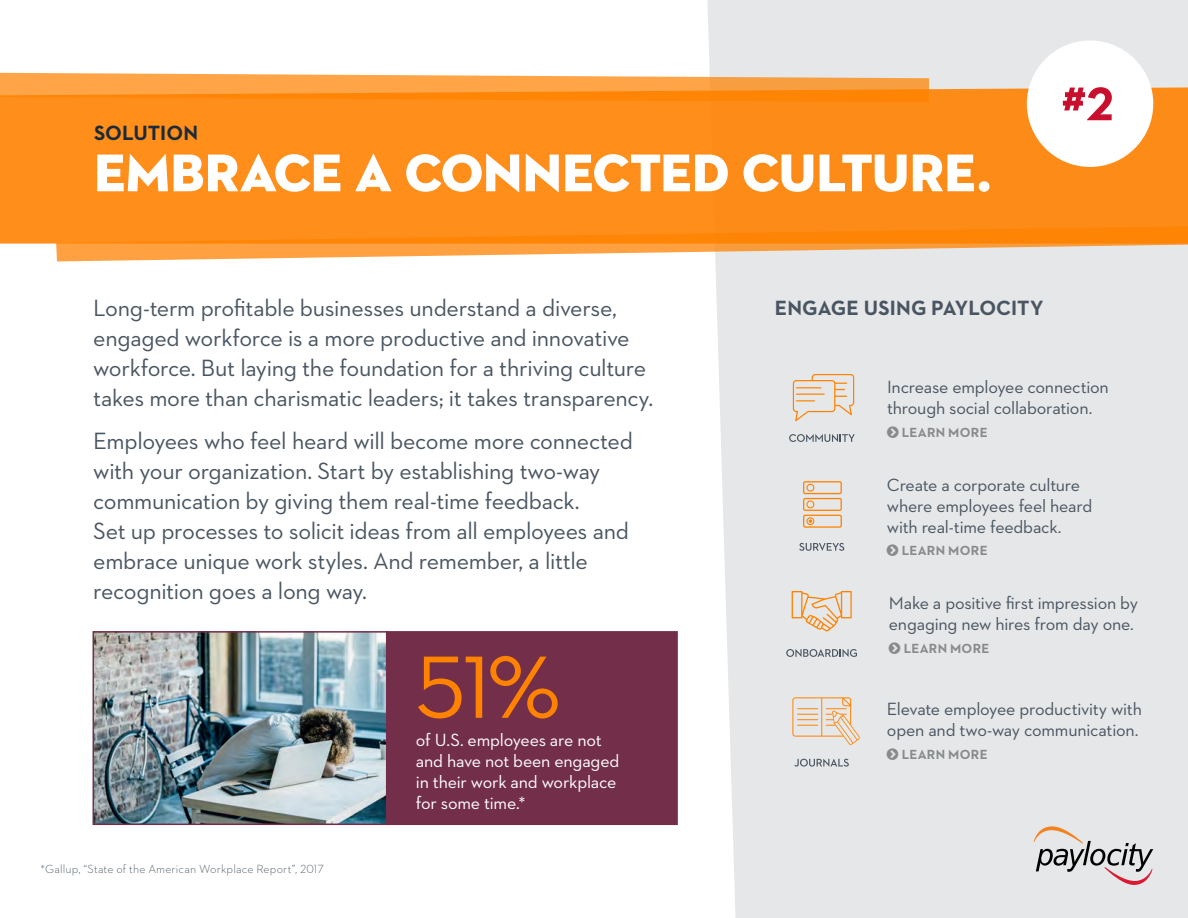
<style>
.page{position:relative;width:1188px;height:918px;background:#fff}
.page>*{position:absolute;margin:0;border:0;box-sizing:border-box;transform-origin:0 0}
.t1{font:90px "Neutraface 2 Text";color:#ff8200}
.t2{font:54px "Neutraface 2 Display Titling";letter-spacing:-.005em;color:#fff}
.t3{font:24px/30px "Neutraface 2 Text";letter-spacing:-.015em;color:#495561}
.t4{font:700 21px "Neutraface 2 Text";color:#495561}
.t5{font:700 21px "Neutraface 2 Text";letter-spacing:-.005em;color:#1c2b39}
.t6{font:18px/21px "Neutraface 2 Text";letter-spacing:-.015em;color:#495561}
.t7{font:18px/21px "Neutraface 2 Text";letter-spacing:-.01em;color:#fff}
.t8{font:700 13.5px "Neutraface 2 Text";letter-spacing:.025em;color:#888b8d}
.t9{font:300 12px "Neutraface 2 Text";letter-spacing:.01em;color:#495561}
</style>
<div class="page">
<div style="left:707px;top:0;width:481px;height:918px;background:#e6e7e8"></div>
<div style="left:0;top:87px;width:1188px;height:157px;background:#ff8e1a"></div>
<svg style="left:56px;top:226px;width:1132px;height:35px;background:#faa64f"></svg>
<svg style="left:0;top:72px;width:929px;height:30px;background:#fda448"></svg>
<svg style="left:1034px;top:826px;width:119px;height:59px;background:#cac4c3"></svg>
<svg style="left:799px;top:543px;width:45px;height:8px"></svg>
<svg style="left:803px;top:481px;width:39px;height:47px;background:#eccdae"></svg>
<svg style="left:792px;top:591px;width:60px;height:40px;background:#ebd1b7"></svg>
<svg style="left:786px;top:649px;width:71px;height:8px"></svg>
<svg style="left:794px;top:759px;width:55px;height:8px"></svg>
<svg style="left:792px;top:697px;width:68px;height:48px;background:#e9d7c5"></svg>
<svg style="left:789px;top:434px;width:66px;height:8px"></svg>
<svg style="left:793px;top:374px;width:61px;height:47px;background:#e9d7c4"></svg>
<img style="left:96px;top:634px;width:289px;height:188px">
<div style="left:93px;top:631px;width:295px;height:194px;border:2px solid #732e4a"></div>
<div style="left:387px;top:633px;width:289px;height:191px;background:#732e4a"></div>
<div style="left:386px;top:631px;width:292px;height:194px;border:3px solid #732e4a"></div>
<div style="left:1027px;top:40px;width:126px;height:127px;background:#fff;border-radius:50%"></div>
<svg style="left:1063px;top:87px;width:49px;height:33px"></svg>
<svg style="left:887px;top:545px;width:12px;height:11px"></svg>
<svg style="left:887px;top:426px;width:12px;height:12px"></svg>
<svg style="left:889px;top:642px;width:11px;height:12px"></svg>
<svg style="left:887px;top:748px;width:12px;height:12px"></svg>
<p class="t5" style="left:94px;top:119px;width:106px">SOLUTION</p>
<h2 class="t2" style="left:94px;top:139px;width:899px">EMBRACE A CONNECTED CULTURE.</h2>
<p class="t3" style="left:93px;top:292px;width:561px">Long-term profitable businesses understand a diverse, engaged workforce is a more productive and innovative workforce. But laying the foundation for a thriving culture takes more than charismatic leaders; it takes transparency.</p>
<p class="t3" style="left:93px;top:426px;width:541px">Employees who feel heard will become more connected with your organization. Start by establishing two-way communication by giving them real-time feedback.<br>Set up processes to solicit ideas from all employees and embrace unique work styles. And remember, a little recognition goes a long way.</p>
<p class="t9" style="left:40px;top:862px;width:285px">*Gallup, “State of the American Workplace Report”, 2017</p>
<h1 class="t1" style="left:416px;top:631px;width:146px">51%</h1>
<p class="t7" style="left:416px;top:729px;width:205px">of U.S. employees are not and have not been engaged in their work and workplace for some time.*</p>
<p class="t4" style="left:775px;top:294px;width:270px">ENGAGE USING PAYLOCITY</p>
<p class="t6" style="left:887px;top:376px;width:223px">Increase employee connection through social collaboration.</p>
<p class="t8" style="left:902px;top:424px;width:87px">LEARN MORE</p>
<p class="t6" style="left:887px;top:474px;width:207px">Create a corporate culture where employees feel heard with real-time feedback.</p>
<p class="t8" style="left:902px;top:542px;width:87px">LEARN MORE</p>
<p class="t6" style="left:889px;top:592px;width:251px">Make a positive first impression by engaging new hires from day one.</p>
<p class="t8" style="left:904px;top:640px;width:87px">LEARN MORE</p>
<p class="t6" style="left:887px;top:698px;width:257px">Elevate employee productivity with open and two-way communication.</p>
<p class="t8" style="left:902px;top:746px;width:87px">LEARN MORE</p>
</div>
